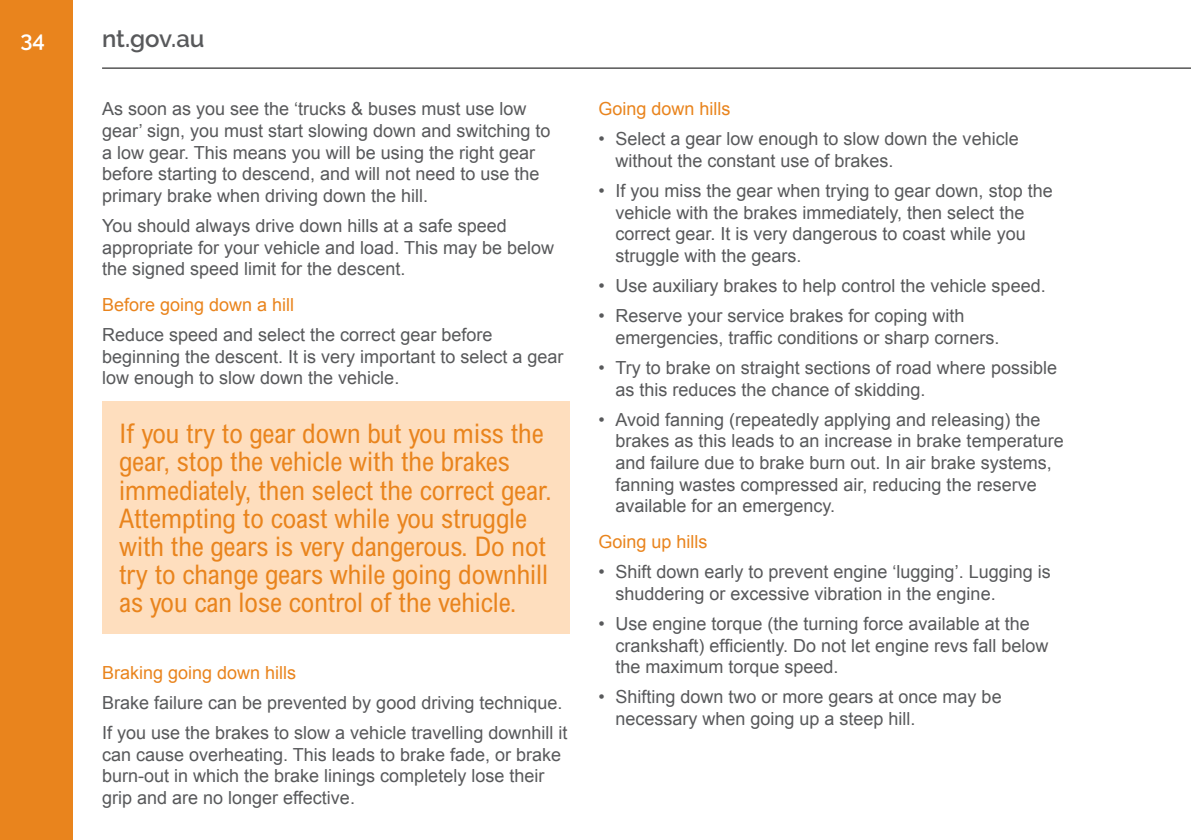
<style>
.page{position:relative;width:1191px;height:840px;background:#fff}
.page>*{position:absolute;margin:0;border:0;box-sizing:border-box;transform-origin:0 0}
.t1{font:condensed 27px/28px "Arial";color:#e9841d}
.t2{font:600 24px "Raleway";letter-spacing:-.005em;color:#58595b}
.t3{font:600 22px "Raleway";color:#fff}
.t4{font:18px/21.6px "Arial";color:#58595b}
.t5{font:18px "Arial";color:#e9841d}
</style>
<div class="page">
<div style="left:0;top:0;width:73px;height:839px;background:#e9841d"></div>
<hr style="left:102px;top:68px;width:1089px;height:1px;background:#000">
<div style="left:102px;top:401px;width:468px;height:233px;background:#fedebe"></div>
<p class="t3" style="left:20px;top:27px;width:26px">34</p>
<h2 class="t2" style="left:102px;top:25px;width:104px">nt.gov.au</h2>
<p class="t4" style="left:102px;top:98px;width:450px">As soon as you see the ‘trucks &amp; buses must use low gear’ sign, you must start slowing down and switching to a low gear. This means you will be using the right gear before starting to descend, and will not need to use the primary brake when driving down the hill.</p>
<p class="t4" style="left:102px;top:215px;width:453px">You should always drive down hills at a safe speed appropriate for your vehicle and load. This may be below the signed speed limit for the descent.</p>
<p class="t5" style="left:102px;top:293px;width:194px">Before going down a hill</p>
<p class="t4" style="left:102px;top:324px;width:463px">Reduce speed and select the correct gear before beginning the descent. It is very important to select a gear low enough to slow down the vehicle.</p>
<p class="t1" style="left:119px;top:419px;width:434px">If you try to gear down but you miss the gear, stop the vehicle with the brakes immediately, then select the correct gear.<br>Attempting to coast while you struggle with the gears is very dangerous. Do not try to change gears while going downhill as you can lose control of the vehicle.</p>
<p class="t5" style="left:102px;top:660px;width:196px">Braking going down hills</p>
<p class="t4" style="left:102px;top:687px;width:467px;line-height:30px">Brake failure can be prevented by good driving technique.<br>If you use the brakes to slow a vehicle travelling downhill it</p>
<p class="t4" style="left:102px;top:743px;width:460px">can cause overheating. This leads to brake fade, or brake burn-out in which the brake linings completely lose their grip and are no longer effective.</p>
<p class="t5" style="left:598px;top:97px;width:134px">Going down hills</p>
<p class="t4" style="left:615px;top:128px;width:405px;text-indent:-17px">• Select a gear low enough to slow down the vehicle without the constant use of brakes.</p>
<p class="t4" style="left:615px;top:180px;width:439px;text-indent:-17px">• If you miss the gear when trying to gear down, stop the vehicle with the brakes immediately, then select the correct gear. It is very dangerous to coast while you struggle with the gears.</p>
<p class="t4" style="left:598px;top:275px;width:449px">• Use auxiliary brakes to help control the vehicle speed.</p>
<p class="t4" style="left:615px;top:305px;width:386px;text-indent:-17px">• Reserve your service brakes for coping with emergencies, traffic conditions or sharp corners.</p>
<p class="t4" style="left:615px;top:357px;width:443px;text-indent:-17px">• Try to brake on straight sections of road where possible as this reduces the chance of skidding.</p>
<p class="t4" style="left:615px;top:408px;width:450px;text-indent:-17px">• Avoid fanning (repeatedly applying and releasing) the brakes as this leads to an increase in brake temperature and failure due to brake burn out. In air brake systems, fanning wastes compressed air, reducing the reserve available for an emergency.</p>
<p class="t5" style="left:598px;top:529px;width:111px">Going up hills</p>
<p class="t4" style="left:615px;top:561px;width:437px;text-indent:-17px">• Shift down early to prevent engine ‘lugging’. Lugging is shuddering or excessive vibration in the engine.</p>
<p class="t4" style="left:615px;top:612px;width:434px;text-indent:-17px">• Use engine torque (the turning force available at the crankshaft) efficiently. Do not let engine revs fall below the maximum torque speed.</p>
<p class="t4" style="left:615px;top:686px;width:388px;text-indent:-17px">• Shifting down two or more gears at once may be necessary when going up a steep hill.</p>
</div>
